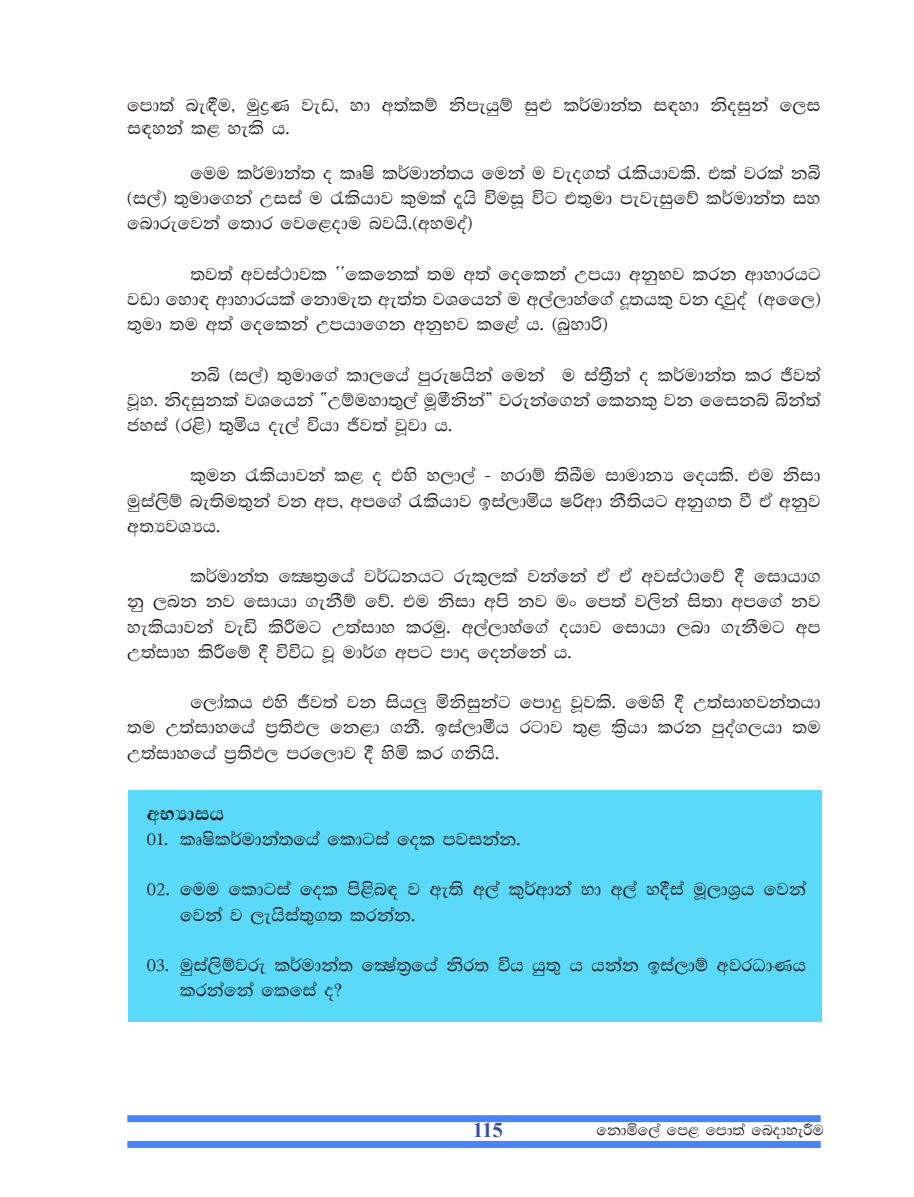
<style>
.page{position:relative;width:914px;height:1197px;background:#fff}
.page>*{position:absolute;margin:0;border:0;box-sizing:border-box;transform-origin:0 0}
.t1{font:700 22.75px "FM Ababld";color:#231f20}
.t2{font:21px/25.2px "FM Abhayax";color:#231f20;text-align:justify}
.t3{font:700 21px "Times New Roman";color:#3851a3}
.t4{font:17.5px "FM Abhayax";color:#231f20}
</style>
<div class="page">
<div style="left:127px;top:1115px;width:693px;height:7px;background:#4684fd"></div>
<div style="left:127px;top:1141px;width:693px;height:7px;background:#4684fd"></div>
<div style="left:129px;top:790px;width:693px;height:231px;background:#5ad9f8"></div>
<p class="t2" style="left:127px;top:94px;width:694px;line-height:22.8px">fmd;a ne`§u" uqøK jev" yd w;alï ksmehqï iq¿ l¾udka; i|yd ksoiqka f,i i|yka l&lt; yelsh'</p>
<p class="t2" style="left:127px;top:161px;width:694px;text-indent:63px">fuu l¾udka; o lDIsl¾udka;h fuka u jeo.;a /lshdjls' tla jrla kì ^i,a&amp; ;=udf.ka Wiia u /lshdj l=ula ±hsúuiQúg t;=ud mejeiqfõ l¾udka; iy fndrefjka f;dr fjf&lt;odu njhs'^wyuoa&amp;</p>
<p class="t2" style="left:127px;top:262px;width:695px;text-indent:63px">;j;a wjia:djl zzflfkla ;u w;a foflka Wmhd wkqNj lrk wdydrhg jvd fyd| wdydrhla fkdue; we;a; jYfhka u w,a,dyaf.a ¥;hl= jk Þjqoa ^wff,&amp; ;=ud ;u w;a foflka Wmhdf.k wkqNj lf&lt;a h' ^nqydß&amp;</p>
<p class="t2" style="left:127px;top:362px;width:695px;text-indent:63px">kì ^i,a&amp; ;=udf.a ld,fha mqreIhska fuka u ia;S%ka o l¾udka; lr Ôj;a jQy' ksoiqkla jYfhka —Wïuyd;=,a uQókska˜ jrekaf.ka flkl= jk ffikí ìka;a cyia ^r&lt;s&amp; ;=ñh oe,a úhd Ôj;a jQjd h'</p>
<p class="t2" style="left:127px;top:463px;width:695px;text-indent:63px">l=uk /lshdjka l&lt; o tysy,d,a - yrdï ;sîu idudkH fohls' tu ksid uqia,sï ne;su;=ka jk wm" wmf.a /lshdj bia,dñh Ißwd kS;shg wkq.; ù tA wkqj w;HjYHh'</p>
<p class="t2" style="left:127px;top:564px;width:695px;text-indent:63px">l¾udka; fË;%fha j¾Okhg rel=,la jkafka tA tA wjia:dfõ § fidhd. kq,nk kj fidhd .ekSï fõ' tu ksid wmskj ux fm;a j,ska is;d wmf.a kj yelshdjka jeä lsÍug W;aidy lruq' w,a,dyaf.a ohdj fidhd ,nd .ekSug wm W;aidy lsÍfï § úúO jQud¾. wmg mdÞ fokafka h'</p>
<p class="t2" style="left:127px;top:690px;width:695px;text-indent:63px">f,dalh tysÔj;a jk ish¨ ñksiqkag fmdÿ jQjls' fuys§ W;aidyjka;hd ;u W;aidyfha m%;sM, fk&lt;d .kS' bia,dóh rgdj ;=&lt; l%shd lrk mqoa.,hd ;u W;aidyfha m%;sM, mrf,dj § ysñ lr .kshs'</p>
<p class="t1" style="left:147px;top:802px;width:79px">wNHdih</p>
<p class="t2" style="left:147px;top:827px;width:375px">01' lDIsl¾udka;fha fldgia fol mjikak'</p>
<p class="t2" style="left:180px;top:877px;width:627px;text-indent:-33px">02' fuu fldgia fol ms&lt;sn| j we;sw,a l=¾wdka yd w,a y§ia uQ,dY%h fjka fjka j ,ehsia;=.; lrkak'</p>
<p class="t2" style="left:180px;top:953px;width:627px;text-indent:-33px">03' uqia,sïjre l¾udka; fËa;%fha ksr; úh hq;= h hkak bia,dï wjrOdKh lrkafka flfia o@</p>
<p class="t3" style="left:472px;top:1116px;width:32px">115</p>
<p class="t4" style="left:596px;top:1122px;width:229px">fkdñf,a fm&lt; fmd;a fnodyeÍu</p>
</div>
